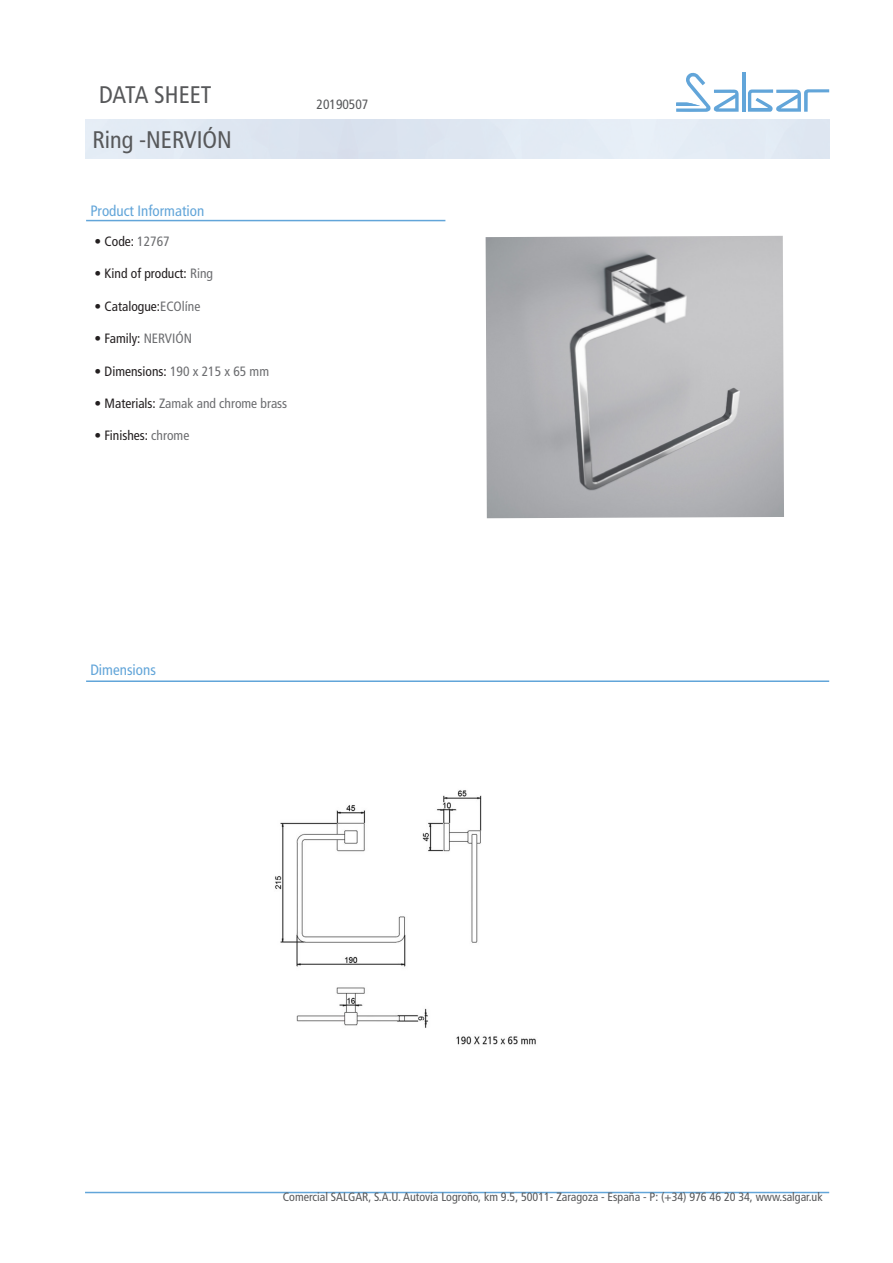
<style>
.page{position:relative;width:893px;height:1263px;background:#fff}
.page>*{position:absolute;margin:0;border:0;box-sizing:border-box;transform-origin:0 0}
.t1{font:condensed 24px "Frutiger LT";color:#57585a}
.t2{font:condensed 15px "Frutiger LT";color:#62a5d9}
.t3{font:condensed 13.5px "Frutiger LT";color:#231f20}
.t4{font:condensed 13.5px "Frutiger LT";color:#6c6d70}
.t5{font:condensed 13.5px "Frutiger LT";color:#57585a}
.t6{font:condensed 12px "Frutiger LT";color:#57585a}
.s1{color:#6c6d70}
.s2{color:#231f20}
</style>
<div class="page">
<hr style="left:742px;top:72px;width:3px;height:40px;background:#62a5d9">
<svg style="left:676px;top:72px;width:63px;height:40px"></svg>
<svg style="left:748px;top:89px;width:81px;height:23px"></svg>
<hr style="left:85px;top:1192px;width:744px;height:1px;background:#62a5d9">
<hr style="left:86px;top:220px;width:359px;height:1px;background:#62a5d9">
<img style="left:486px;top:236px;width:298px;height:282px">
<hr style="left:86px;top:680px;width:743px;height:2px;background:#62a5d9">
<img style="left:275px;top:790px;width:261px;height:255px">
<p class="t1" style="left:99px;top:81px;width:114px">DATA SHEET</p>
<p class="t1" style="left:92px;top:125px;width:141px">Ring -NERVIÓN</p>
<p class="t2" style="left:90px;top:202px;width:115px">Product Information</p>
<p class="t3" style="left:95px;top:233px;width:77px">• Code: <span class="s1">12767</span></p>
<p class="t3" style="left:95px;top:266px;width:120px">• Kind of product: <span class="s1">Ring</span></p>
<p class="t3" style="left:95px;top:298px;width:107px">• Catalogue:<span class="s1">ECOlíne</span></p>
<p class="t3" style="left:95px;top:331px;width:99px">• Family: <span class="s1">NERVIÓN</span></p>
<p class="t3" style="left:95px;top:363px;width:176px">• Dimensions: <span class="s1">190 x 215 x 65 mm</span></p>
<p class="t4" style="left:95px;top:395px;width:194px"><span class="s2">• Materials:</span> Zamak and chrome brass</p>
<p class="t3" style="left:95px;top:428px;width:96px">• Finishes: <span class="s1">chrome</span></p>
<p class="t5" style="left:317px;top:96px;width:53px">20190507</p>
<p class="t2" style="left:90px;top:661px;width:67px">Dimensions</p>
<p class="t6" style="left:283px;top:1190px;width:541px">Comercial SALGAR, S.A.U. Autovía Logroño, km 9.5, 50011- Zaragoza - España - P: (+34) 976 46 20 34, www.salgar.uk</p>
</div>
